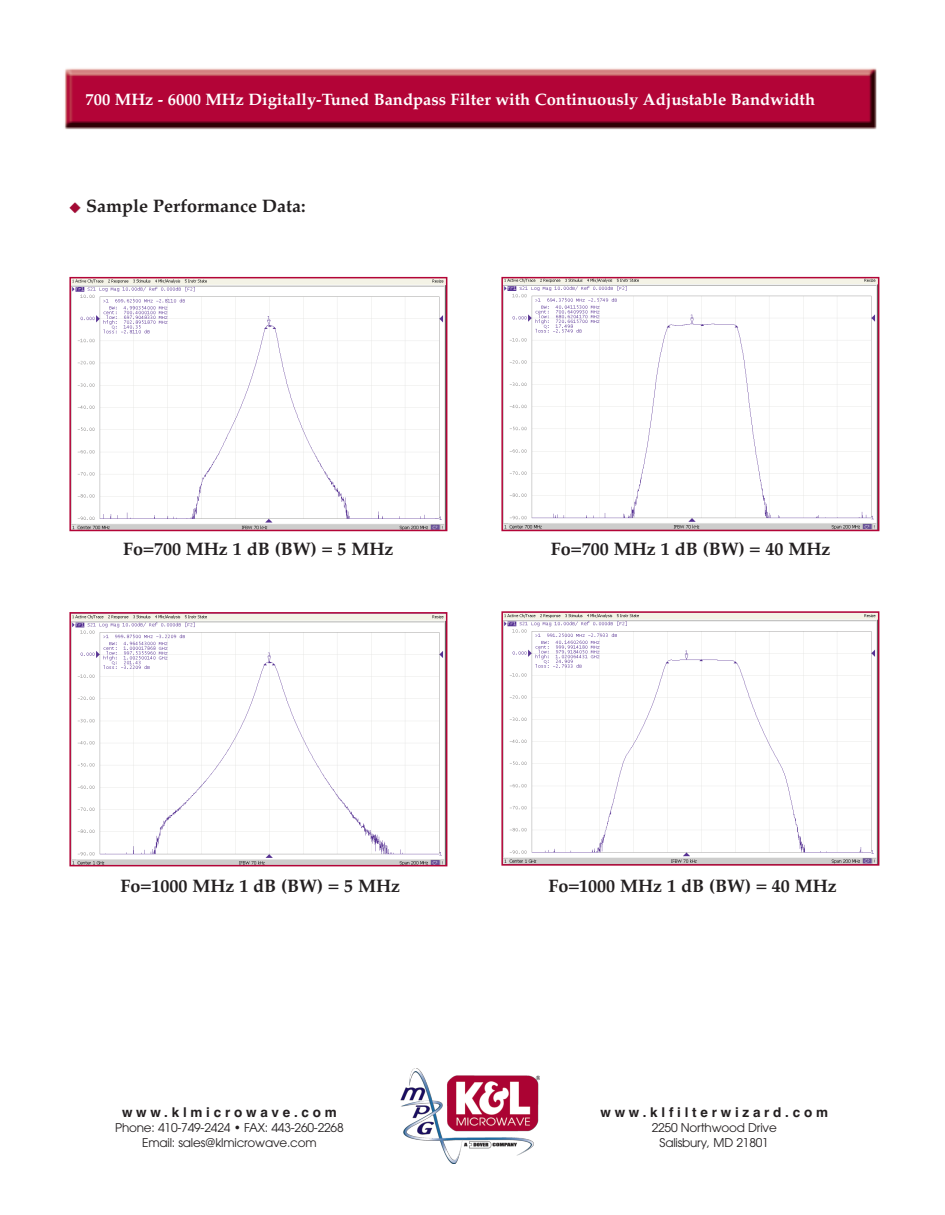
<style>
.page{position:relative;width:945px;height:1215px;background:#fff}
.page>*{position:absolute;margin:0;border:0;box-sizing:border-box;transform-origin:0 0}
.t1{font:700 18px "Palatino";color:#231f20}
.t2{font:700 16.5px "Palatino";color:#fff}
.t3{font:700 13.5px "Helvetica";letter-spacing:.28em;color:#231f20}
.t4{font:12px/15px "Avant Garde";letter-spacing:-.015em;color:#231f20;text-align:center}
.s1{color:#ccc}
</style>
<div class="page">
<img style="left:72px;top:280px;width:372px;height:248px">
<div style="left:69px;top:277px;width:378px;height:254px;border:2px solid #b30437"></div>
<img style="left:504px;top:280px;width:372px;height:248px">
<div style="left:501px;top:277px;width:378px;height:254px;border:2px solid #b30437"></div>
<img style="left:64px;top:68px;width:812px;height:62px">
<img style="left:72px;top:615px;width:372px;height:248px">
<div style="left:69px;top:612px;width:378px;height:254px;border:2px solid #b30437"></div>
<img style="left:504px;top:614px;width:372px;height:249px">
<div style="left:501px;top:611px;width:378px;height:255px;border:2px solid #b30437"></div>
<img style="left:400px;top:1069px;width:140px;height:94px">
<p class="t2" style="left:86px;top:91px;width:731px">700 MHz - 6000 MHz Digitally-Tuned Bandpass Filter with Continuously Adjustable Bandwidth</p>
<p class="t1" style="left:70px;top:198px;width:237px"><span class="s1">◆</span> Sample Performance Data:</p>
<p class="t1" style="left:123px;top:540px;width:272px">Fo=700 MHz 1 dB (BW) = 5 MHz</p>
<p class="t1" style="left:551px;top:540px;width:281px">Fo=700 MHz 1 dB (BW) = 40 MHz</p>
<p class="t1" style="left:121px;top:878px;width:281px">Fo=1000 MHz 1 dB (BW) = 5 MHz</p>
<p class="t1" style="left:548px;top:878px;width:290px">Fo=1000 MHz 1 dB (BW) = 40 MHz</p>
<p class="t3" style="left:122px;top:1104px;width:216px">www.klmicrowave.com</p>
<p class="t4" style="left:115px;top:1121px;width:230px">Phone: 410-749-2424 • FAX: 443-260-2268<br>Email: sales@klmicrowave.com</p>
<p class="t3" style="left:600px;top:1104px;width:229px">www.klfilterwizard.com</p>
<p class="t4" style="left:652px;top:1121px;width:127px">2250 Northwood Drive<br>Salisbury, MD 21801</p>
</div>
